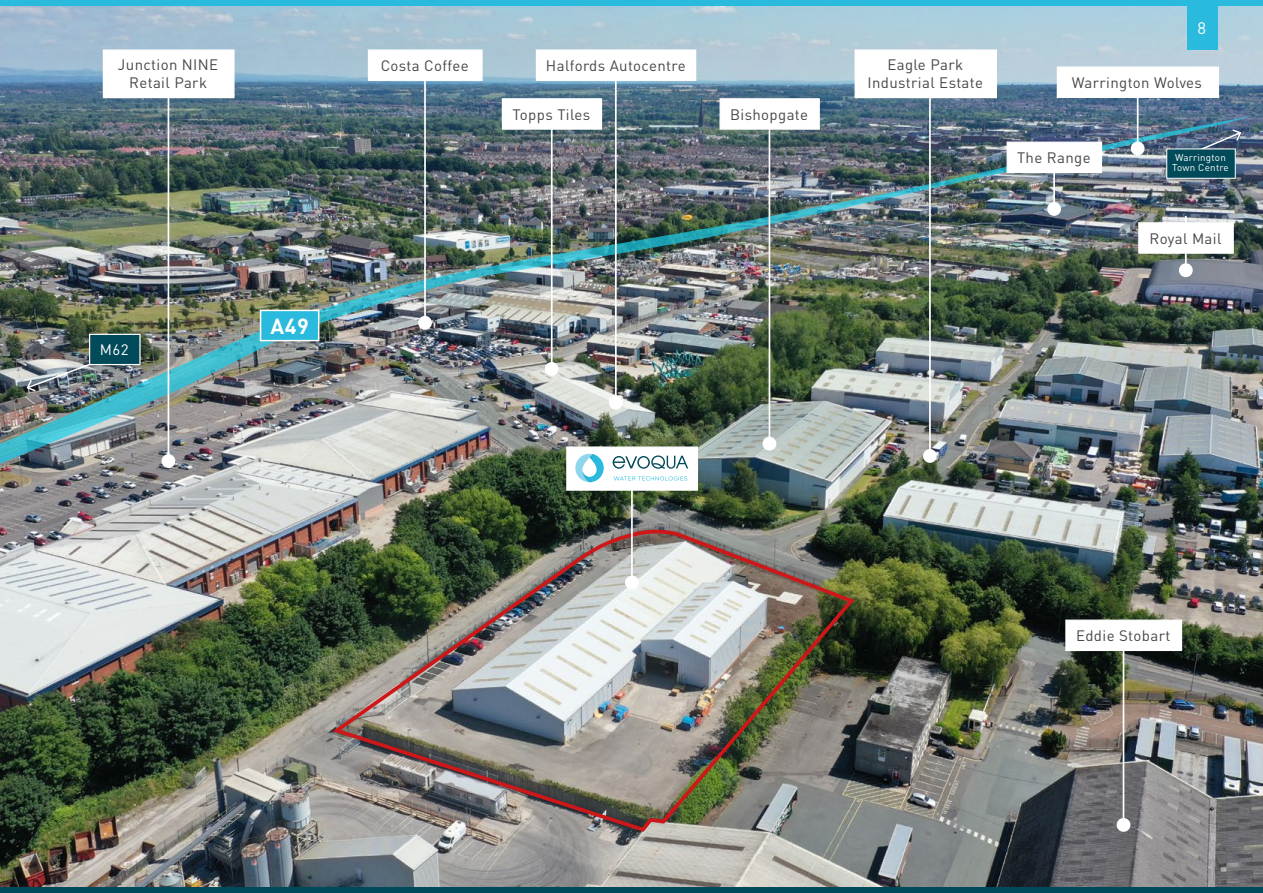
<style>
.page{position:relative;width:1263px;height:893px;background:#fff}
.page>*{position:absolute;margin:0;border:0;box-sizing:border-box;transform-origin:0 0}
.t1{font:700 21.6px "DIN";color:#fff}
.t2{font:16.5px "DIN";color:#fff}
.t3{font:15px/18px "DIN";letter-spacing:.025em;color:#474746;text-align:center}
.t4{font:15px "DIN";color:#fff}
.t5{font:9.75px/9.8px "DIN";letter-spacing:.025em;color:#fff}
</style>
<div class="page">
<img style="left:0;top:6px;width:1263px;height:881px">
<img style="left:0;top:116px;width:1253px;height:349px">
<div style="left:0;top:0;width:1263px;height:6px;background:#29bade"></div>
<div style="left:0;top:887px;width:1263px;height:6px;background:#004a59"></div>
<img style="left:332px;top:527px;width:523px;height:307px">
<hr style="left:631px;top:489px;width:2px;height:95px;background:#fff">
<div style="left:625px;top:576px;width:14px;height:13px;background:#fff;border-radius:50%"></div>
<div style="left:566px;top:446px;width:132px;height:45px;background:#fff;border:1px solid #fff"></div>
<svg style="left:613px;top:455px;width:75px;height:14px"></svg>
<svg style="left:614px;top:476px;width:73px;height:5px"></svg>
<svg style="left:575px;top:454px;width:29px;height:28px"></svg>
<hr style="left:168px;top:91px;width:1px;height:371px;background:#fff">
<div style="left:162px;top:454px;width:13px;height:14px;background:#fff;border-radius:50%"></div>
<div style="left:103px;top:49px;width:132px;height:49px;background:#fff;border:1px solid #fff"></div>
<hr style="left:424px;top:81px;width:2px;height:242px;background:#fff">
<div style="left:418px;top:316px;width:14px;height:14px;background:#fff;border-radius:50%"></div>
<div style="left:368px;top:49px;width:115px;height:32px;background:#fff;border:1px solid #fff"></div>
<hr style="left:551px;top:127px;width:2px;height:242px;background:#fff">
<div style="left:545px;top:362px;width:14px;height:14px;background:#fff;border-radius:50%"></div>
<div style="left:502px;top:98px;width:100px;height:32px;background:#fff;border:1px solid #fff"></div>
<hr style="left:615px;top:74px;width:2px;height:329px;background:#fff">
<div style="left:609px;top:396px;width:14px;height:14px;background:#fff;border-radius:50%"></div>
<div style="left:536px;top:49px;width:160px;height:32px;background:#fff;border:1px solid #fff"></div>
<hr style="left:769px;top:127px;width:1px;height:317px;background:#fff">
<div style="left:762px;top:437px;width:14px;height:14px;background:#fff;border-radius:50%"></div>
<div style="left:719px;top:98px;width:101px;height:32px;background:#fff;border:1px solid #fff"></div>
<hr style="left:929px;top:74px;width:2px;height:382px;background:#fff">
<div style="left:923px;top:449px;width:14px;height:14px;background:#fff;border-radius:50%"></div>
<div style="left:854px;top:49px;width:143px;height:49px;background:#fff;border:1px solid #fff"></div>
<hr style="left:1053px;top:157px;width:2px;height:52px;background:#fff">
<div style="left:1047px;top:202px;width:14px;height:14px;background:#fff;border-radius:50%"></div>
<div style="left:1006px;top:142px;width:96px;height:31px;background:#fff"></div>
<hr style="left:1137px;top:96px;width:1px;height:53px;background:#fff">
<div style="left:1131px;top:142px;width:13px;height:13px;background:#fff;border-radius:50%"></div>
<div style="left:1057px;top:66px;width:162px;height:32px;background:#fff;border:1px solid #fff"></div>
<hr style="left:1185px;top:216px;width:2px;height:54px;background:#fff">
<div style="left:1179px;top:263px;width:14px;height:14px;background:#fff;border-radius:50%"></div>
<div style="left:1138px;top:222px;width:96px;height:32px;background:#fff;border:1px solid #fff"></div>
<hr style="left:1123px;top:647px;width:1px;height:178px;background:#fff">
<div style="left:1116px;top:818px;width:14px;height:14px;background:#fff;border-radius:50%"></div>
<div style="left:1065px;top:620px;width:117px;height:31px;background:#fff"></div>
<div style="left:1188px;top:3px;width:30px;height:46px;background:#29bade"></div>
<div style="left:260px;top:310px;width:59px;height:31px;background:#29bade;border:2px solid #fff"></div>
<img style="left:26px;top:361px;width:69px;height:32px">
<svg style="left:1198px;top:128px;width:44px;height:24px"></svg>
<div style="left:1166px;top:148px;width:70px;height:31px;background:#004a59;border:1px solid #fff"></div>
<div style="left:89px;top:334px;width:52px;height:31px;background:#004a59;border:1px solid #fff"></div>
<p class="t3" style="left:118px;top:56px;width:102px">Junction NINE<br>Retail Park</p>
<p class="t3" style="left:381px;top:56px;width:89px">Costa Coffee</p>
<p class="t3" style="left:546px;top:56px;width:141px">Halfords Autocentre</p>
<p class="t3" style="left:512px;top:105px;width:79px">Topps Tiles</p>
<p class="t3" style="left:730px;top:105px;width:80px">Bishopgate</p>
<p class="t4" style="left:100px;top:340px;width:30px">M62</p>
<h1 class="t1" style="left:270px;top:312px;width:40px">A49</h1>
<p class="t3" style="left:867px;top:56px;width:117px">Eagle Park<br>Industrial Estate</p>
<p class="t2" style="left:1197px;top:17px;width:10px">8</p>
<p class="t3" style="left:1072px;top:73px;width:132px">Warrington Wolves</p>
<p class="t3" style="left:1017px;top:148px;width:75px">The Range</p>
<p class="t5" style="left:1172px;top:153px;width:58px">Warrington<br>Town Centre</p>
<p class="t3" style="left:1149px;top:229px;width:74px">Royal Mail</p>
<p class="t3" style="left:1076px;top:626px;width:96px">Eddie Stobart</p>
</div>
